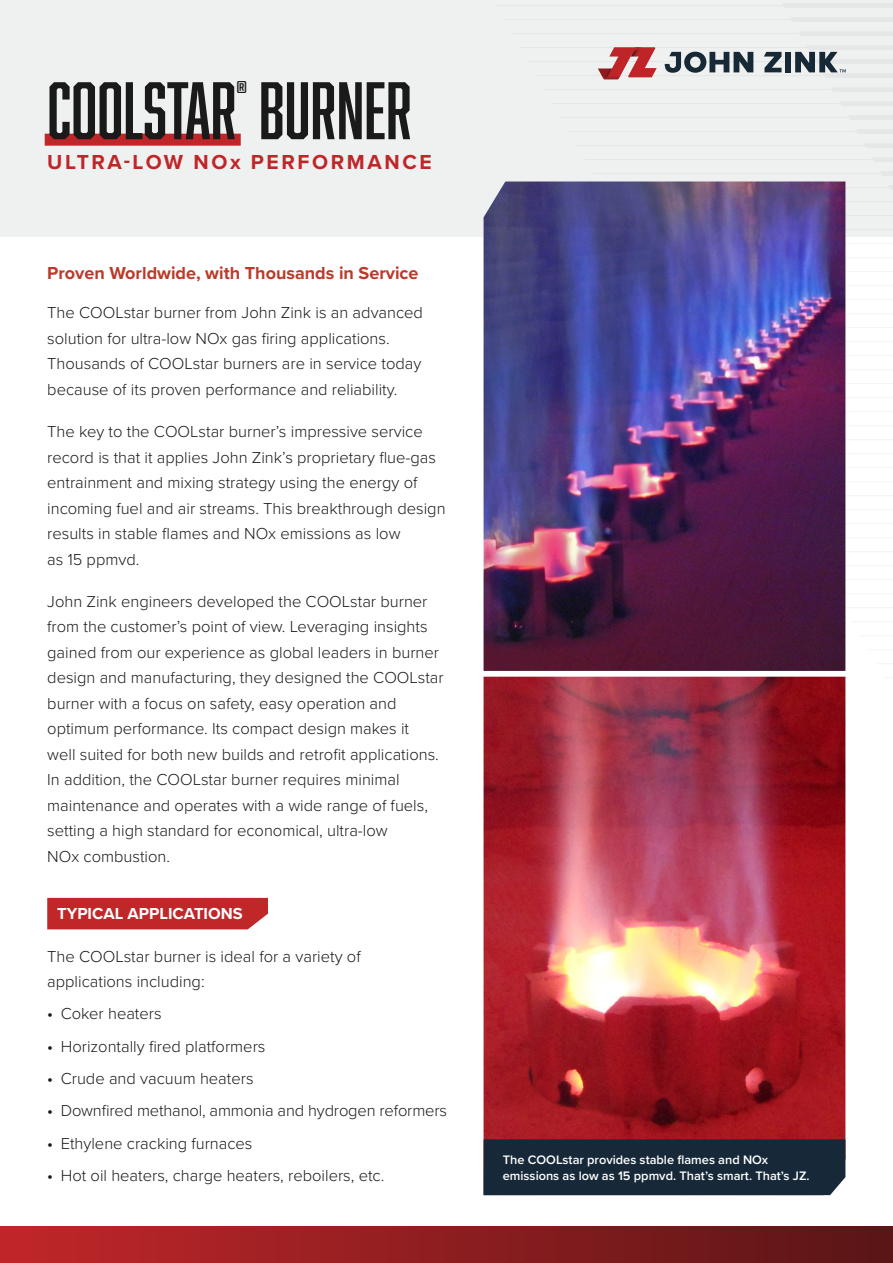
<style>
.page{position:relative;width:893px;height:1263px;background:#fff}
.page>*{position:absolute;margin:0;border:0;box-sizing:border-box;transform-origin:0 0}
.t1{font:75px "Abolition";color:#191a19}
.t2{font:700 21px "Proxima Nova";letter-spacing:.125em;color:#bf2629}
.body_copy{font:700 18px "Proxima Nova";color:#bb3a29}
.body_copy-2{font:300 16.5px/25.5px "Proxima Nova";color:#191a19}
.body_copy-3{font:700 16.5px "Proxima Nova";color:#fff}
.t3{font:15.75px "Abolition";color:#191a19}
.body_copy-4{font:600 12.75px/16.5px "Proxima Nova";color:#fff}
.s1{font-weight:500}
</style>
<div class="page">
<div style="left:0;top:0;width:893px;height:236px;background:#eff0f0"></div>
<svg style="left:598px;top:47px;width:248px;height:33px"></svg>
<img style="left:484px;top:181px;width:361px;height:490px">
<img style="left:484px;top:677px;width:361px;height:462px">
<div style="left:484px;top:1139px;width:361px;height:56px;background:#172938"></div>
<div style="left:45px;top:134px;width:196px;height:12px;background:#bf2629"></div>
<div style="left:47px;top:898px;width:221px;height:31px;background:#c02729"></div>
<div style="left:0;top:1227px;width:893px;height:36px;background:linear-gradient(to right,#c12629,#591516)"></div>
<p class="t3" style="left:237px;top:78px;width:11px">®</p>
<p class="t1" style="left:47px;top:67px;width:366px">COOLSTAR BURNER</p>
<p class="t2" style="left:47px;top:146px;width:386px">ULTRA-LOW NOx PERFORMANCE</p>
<p class="body_copy" style="left:47px;top:260px;width:373px">Proven Worldwide, with Thousands in Service</p>
<p class="body_copy-2" style="left:47px;top:299px;width:377px">The COOLstar burner from John Zink is an advanced solution for ultra-low NOx gas firing applications.<br>Thousands of COOLstar burners are in service today because of its proven performance and reliability.</p>
<p class="body_copy-2" style="left:47px;top:418px;width:400px">The key to the COOLstar burner’s impressive service record is that it applies John Zink’s proprietary flue-gas entrainment and mixing strategy using the energy of incoming fuel and air streams. This breakthrough design results in stable flames and NOx emissions as low<br>as 15 ppmvd.</p>
<p class="body_copy-2" style="left:47px;top:588px;width:398px">John Zink engineers developed the COOLstar burner from the customer’s point of view. Leveraging insights gained from our experience as global leaders in burner design and manufacturing, they designed the COOLstar burner with a focus on safety, easy operation and optimum performance. Its compact design makes it<br>well suited for both new builds and retrofit applications.<br>In addition, the COOLstar burner requires minimal maintenance and operates with a wide range of fuels, setting a high standard for economical, ultra-low<br>NOx combustion.</p>
<p class="body_copy-3" style="left:57px;top:901px;width:187px">TYPICAL APPLICATIONS</p>
<p class="body_copy-2" style="left:47px;top:942px;width:315px">The COOLstar burner is ideal for a variety of applications including:</p>
<p class="body_copy-2" style="left:47px;top:1000px;width:116px"><span class="s1">•</span> Coker heaters</p>
<p class="body_copy-2" style="left:47px;top:1032px;width:220px"><span class="s1">•</span> Horizontally fired platformers</p>
<p class="body_copy-2" style="left:47px;top:1065px;width:208px"><span class="s1">•</span> Crude and vacuum heaters</p>
<p class="body_copy-2" style="left:47px;top:1097px;width:401px"><span class="s1">•</span> Downfired methanol, ammonia and hydrogen reformers</p>
<p class="body_copy-2" style="left:47px;top:1129px;width:207px"><span class="s1">•</span> Ethylene cracking furnaces</p>
<p class="body_copy-2" style="left:47px;top:1161px;width:339px"><span class="s1">•</span> Hot oil heaters, charge heaters, reboilers, etc.</p>
<p class="body_copy-4" style="left:503px;top:1151px;width:308px">The COOLstar provides stable flames and NOx emissions as low as 15 ppmvd. That’s smart. That’s JZ.</p>
</div>
